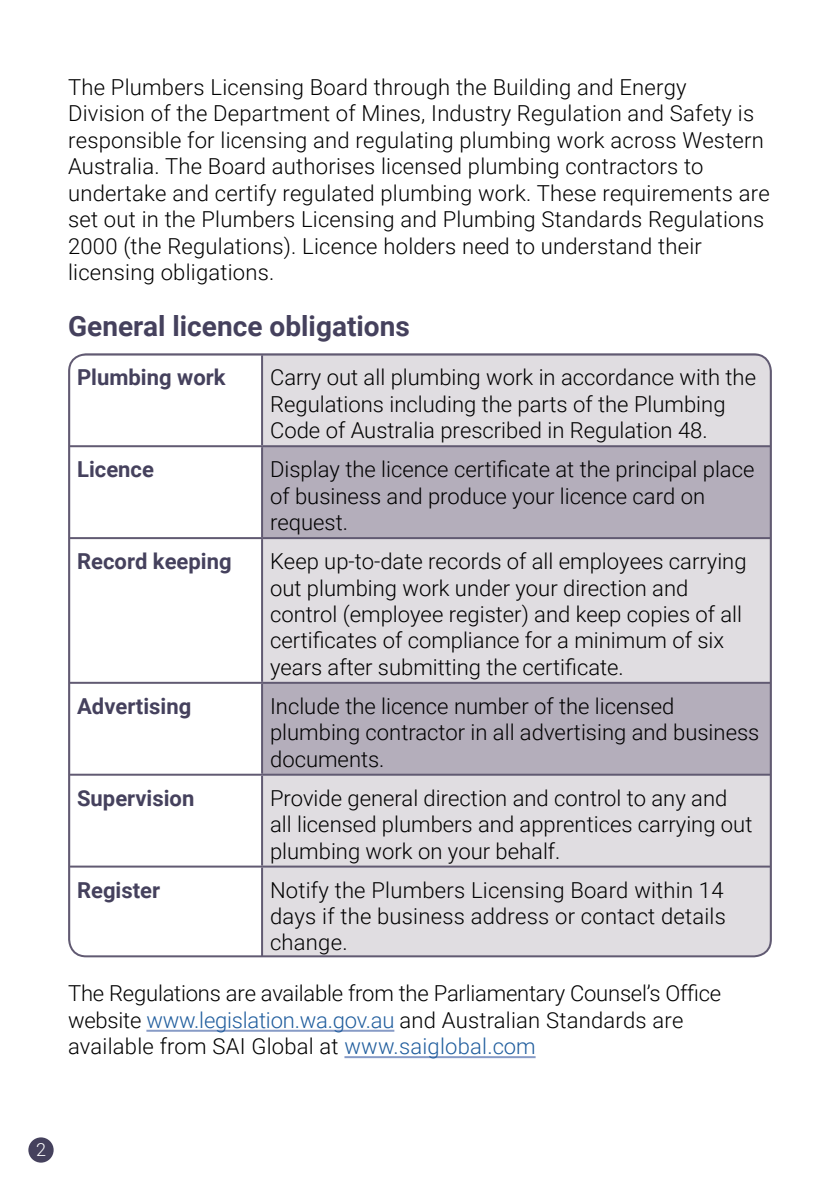
<style>
.page{position:relative;width:840px;height:1191px;background:#fff}
.page>*{position:absolute;margin:0;border:0;box-sizing:border-box;transform-origin:0 0}
.Section_Heading_14_1{font:700 28px "Roboto";color:#45415d}
.Body_Text_11_13_2{font:300 22px/26.4px "Roboto";color:#000}
.Body_Text_11_13_2-2{font:700 22px "Roboto";color:#45415d}
.t1{font:300 18px "Roboto";color:#fff}
.s1{color:#215e9e}
</style>
<div class="page">
<div style="left:263px;top:355px;width:506px;height:601px;background:#e0dde1"></div>
<svg style="left:263px;top:447px;width:505px;height:326px;background:#c7c2cb"></svg>
<hr style="left:261px;top:447px;width:2px;height:90px;background:#615a72">
<hr style="left:69px;top:537px;width:193px;height:2px;background:#615a72">
<hr style="left:262px;top:537px;width:508px;height:2px;background:#615a72">
<hr style="left:261px;top:539px;width:2px;height:143px;background:#615a72">
<hr style="left:69px;top:682px;width:193px;height:2px;background:#615a72">
<hr style="left:262px;top:682px;width:508px;height:2px;background:#615a72">
<hr style="left:261px;top:684px;width:2px;height:89px;background:#615a72">
<hr style="left:69px;top:773px;width:193px;height:2px;background:#615a72">
<hr style="left:262px;top:773px;width:508px;height:2px;background:#615a72">
<hr style="left:261px;top:775px;width:2px;height:90px;background:#615a72">
<hr style="left:69px;top:865px;width:193px;height:2px;background:#615a72">
<hr style="left:69px;top:867px;width:1px;height:89px;background:#615a72">
<hr style="left:262px;top:865px;width:508px;height:2px;background:#615a72">
<hr style="left:261px;top:867px;width:2px;height:89px;background:#615a72">
<hr style="left:769px;top:867px;width:1px;height:89px;background:#615a72">
<hr style="left:69px;top:354px;width:193px;height:1px;background:#615a72">
<hr style="left:69px;top:355px;width:1px;height:90px;background:#615a72">
<hr style="left:262px;top:354px;width:508px;height:1px;background:#615a72">
<hr style="left:261px;top:355px;width:2px;height:90px;background:#615a72">
<hr style="left:769px;top:355px;width:1px;height:90px;background:#615a72">
<hr style="left:69px;top:445px;width:193px;height:2px;background:#615a72">
<hr style="left:262px;top:445px;width:508px;height:2px;background:#615a72">
<hr style="left:146px;top:1029px;width:248px;height:2px;background:#879bc6">
<hr style="left:344px;top:1056px;width:191px;height:2px;background:#879bc6">
<div style="left:28px;top:1137px;width:26px;height:25px;background:#45415d;border-radius:50%"></div>
<p class="Body_Text_11_13_2" style="left:68px;top:73px;width:702px">The Plumbers Licensing Board through the Building and Energy<br>Division of the Department of Mines, Industry Regulation and Safety is responsible for licensing and regulating plumbing work across Western Australia. The Board authorises licensed plumbing contractors to undertake and certify regulated plumbing work. These requirements are set out in the Plumbers Licensing and Plumbing Standards Regulations 2000 (the Regulations). Licence holders need to understand their licensing obligations.</p>
<h1 class="Section_Heading_14_1" style="left:68px;top:307px;width:343px">General licence obligations</h1>
<p class="Body_Text_11_13_2-2" style="left:77px;top:362px;width:150px">Plumbing work</p>
<p class="Body_Text_11_13_2" style="left:270px;top:363px;width:487px">Carry out all plumbing work in accordance with the<br>Regulations including the parts of the Plumbing<br>Code of Australia prescribed in Regulation 48.</p>
<p class="Body_Text_11_13_2-2" style="left:77px;top:454px;width:78px">Licence</p>
<p class="Body_Text_11_13_2" style="left:270px;top:455px;width:485px">Display the licence certificate at the principal place of business and produce your licence card on request.</p>
<p class="Body_Text_11_13_2-2" style="left:77px;top:546px;width:156px">Record keeping</p>
<p class="Body_Text_11_13_2" style="left:270px;top:547px;width:478px">Keep up-to-date records of all employees carrying out plumbing work under your direction and control (employee register) and keep copies of all certificates of compliance for a minimum of six years after submitting the certificate.</p>
<p class="Body_Text_11_13_2-2" style="left:77px;top:690px;width:116px">Advertising</p>
<p class="Body_Text_11_13_2" style="left:270px;top:692px;width:490px">Include the licence number of the licensed plumbing contractor in all advertising and business documents.</p>
<p class="Body_Text_11_13_2-2" style="left:77px;top:782px;width:119px">Supervision</p>
<p class="Body_Text_11_13_2" style="left:270px;top:784px;width:483px">Provide general direction and control to any and all licensed plumbers and apprentices carrying out plumbing work on your behalf.</p>
<p class="Body_Text_11_13_2-2" style="left:77px;top:874px;width:85px">Register</p>
<p class="Body_Text_11_13_2" style="left:270px;top:875px;width:457px;text-align:justify">Notify the Plumbers Licensing Board within 14 days if the business address or contact details change.</p>
<p class="Body_Text_11_13_2" style="left:68px;top:979px;width:654px">The Regulations are available from the Parliamentary Counsel’s Office website <span class="s1">www.legislation.wa.gov.au</span> and Australian Standards are available from SAI Global at <span class="s1">www.saiglobal.com</span></p>
<p class="t1" style="left:36px;top:1137px;width:11px">2</p>
</div>
